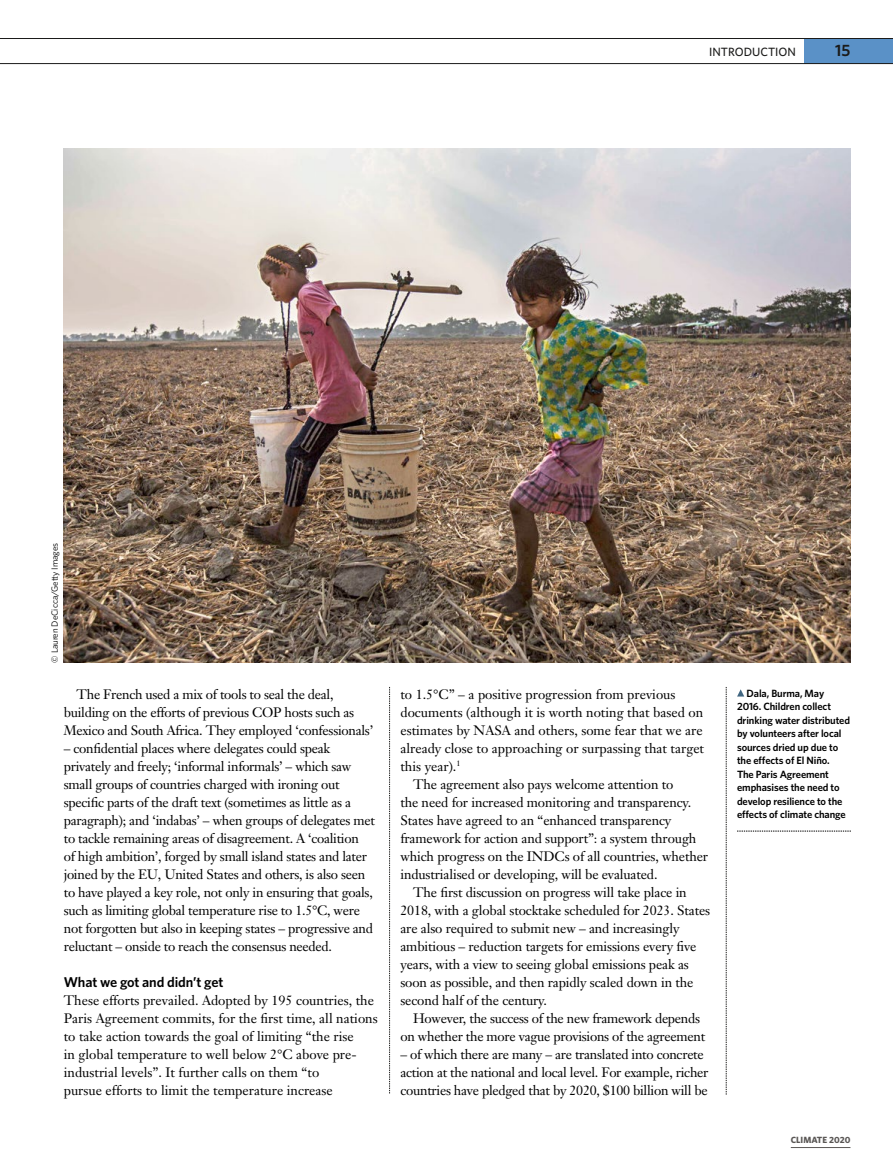
<style>
.page{position:relative;width:893px;height:1174px;background:#fff}
.page>*{position:absolute;margin:0;border:0;box-sizing:border-box;transform-origin:0 0}
.t1{font:600 16.5px "Whitney";color:#1b1b1a}
.t2{font:600 14.25px "Whitney";letter-spacing:-.01em;color:#000}
.t3{font:13.5px/18px "Janson Text";letter-spacing:-.01em;color:#000}
.t4{font:500 12px "Whitney";color:#1b1b1a}
.t5{font:600 10.5px/13.5px "Whitney";letter-spacing:-.01em;color:#000}
.t6{font:9px "Whitney";letter-spacing:-.01em;color:#000}
.t7{font:700 9px "Whitney";color:#5a5755}
</style>
<div class="page">
<svg style="left:737px;top:831px;width:114px;height:1px"></svg>
<svg style="left:737px;top:689px;width:7px;height:7px"></svg>
<img style="left:64px;top:149px;width:786px;height:513px">
<hr style="left:791px;top:1147px;width:59px;height:1px;background:#5a5755">
<div style="left:804px;top:38px;width:89px;height:26px;background:#5a91c7"></div>
<hr style="left:0;top:38px;width:893px;height:1px;background:#1b1b1a">
<hr style="left:0;top:63px;width:893px;height:1px;background:#1b1b1a">
<svg style="left:726px;top:687px;width:1px;height:407px"></svg>
<svg style="left:389px;top:687px;width:1px;height:406px"></svg>
<p class="t4" style="left:709px;top:43px;width:88px">INTRODUCTION</p>
<p class="t1" style="left:835px;top:40px;width:17px">15</p>
<p class="t6" style="left:49px;top:662px;width:121px;rotate:-90deg">© Lauren DeCicca/Getty Images</p>
<p class="t3" style="left:64px;top:685px;width:311px;text-indent:13px">The French used a mix of tools to seal the deal, building on the efforts of previous COP hosts such as<br>Mexico and South Africa. They employed ‘confessionals’</p>
<p class="t3" style="left:64px;top:739px;width:313px">– confidential places where delegates could speak privately and freely; ‘informal informals’ – which saw small groups of countries charged with ironing out specific parts of the draft text (sometimes as little as a paragraph); and ‘indabas’ – when groups of delegates met to tackle remaining areas of disagreement. A ‘coalition<br>of high ambition’, forged by small island states and later joined by the EU, United States and others, is also seen to have played a key role, not only in ensuring that goals, such as limiting global temperature rise to 1.5°C, were not forgotten but also in keeping states – progressive and reluctant – onside to reach the consensus needed.</p>
<p class="t2" style="left:64px;top:972px;width:161px">What we got and didn’t get</p>
<p class="t3" style="left:64px;top:991px;width:315px">These efforts prevailed. Adopted by 195 countries, the Paris Agreement commits, for the first time, all nations to take action towards the goal of limiting “the rise<br>in global temperature to well below 2°C above pre&shy;industrial levels”. It further calls on them “to<br>pursue efforts to limit the temperature increase</p>
<p class="t3" style="left:400px;top:685px;width:277px">to 1.5°C” – a positive progression from previous</p>
<p class="t3" style="left:400px;top:703px;width:304px">documents (although it is worth noting that based on</p>
<p class="t3" style="left:400px;top:721px;width:304px">estimates by NASA and others, some fear that we are</p>
<p class="t3" style="left:400px;top:738px;width:305px">already close to approaching or surpassing that target</p>
<p class="t3" style="left:400px;top:756px;width:62px">this year).<sup>1</sup></p>
<p class="t3" style="left:413px;top:775px;width:262px">The agreement also pays welcome attention to</p>
<p class="t3" style="left:400px;top:793px;width:292px">the need for increased monitoring and transparency.</p>
<p class="t3" style="left:400px;top:811px;width:272px">States have agreed to an “enhanced transparency</p>
<p class="t3" style="left:400px;top:829px;width:297px">framework for action and support”: a system through</p>
<p class="t3" style="left:400px;top:847px;width:309px">which progress on the INDCs of all countries, whether</p>
<p class="t3" style="left:400px;top:865px;width:259px">industrialised or developing, will be evaluated.</p>
<p class="t3" style="left:413px;top:883px;width:275px">The first discussion on progress will take place in</p>
<p class="t3" style="left:400px;top:900px;width:311px">2018, with a global stocktake scheduled for 2023. States</p>
<p class="t3" style="left:400px;top:918px;width:281px">are also required to submit new – and increasingly</p>
<p class="t3" style="left:400px;top:936px;width:297px">ambitious – reduction targets for emissions every five</p>
<p class="t3" style="left:400px;top:954px;width:290px">years, with a view to seeing global emissions peak as</p>
<p class="t3" style="left:400px;top:972px;width:294px">soon as possible, and then rapidly scaled down in the</p>
<p class="t3" style="left:400px;top:990px;width:148px">second half of the century.</p>
<p class="t3" style="left:413px;top:1008px;width:288px">However, the success of the new framework depends</p>
<p class="t3" style="left:400px;top:1026px;width:306px">on whether the more vague provisions of the agreement</p>
<p class="t3" style="left:400px;top:1044px;width:310px">– of which there are many – are translated into concrete action at the national and local level. For example, richer countries have pledged that by 2020, $100 billion will be</p>
<p class="t5" style="left:737px;top:686px;width:115px;text-indent:10px">Dala, Burma, May<br>2016. Children collect drinking water distributed by volunteers after local sources dried up due to the effects of El Niño.<br>The Paris Agreement emphasises the need to develop resilience to the effects of climate change</p>
<p class="t7" style="left:791px;top:1133px;width:61px">CLIMATE 2020</p>
</div>
